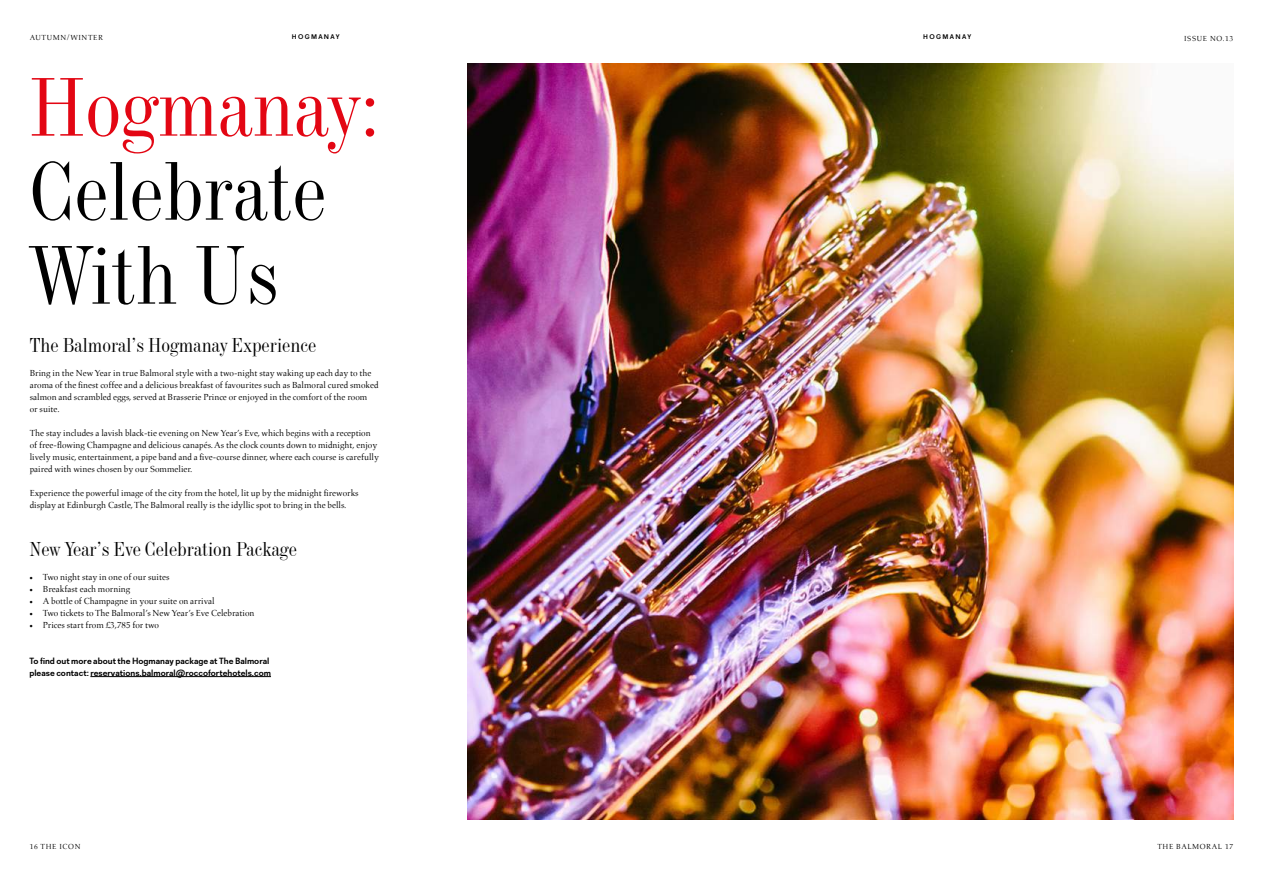
<style>
.page{position:relative;width:1263px;height:893px;background:#fff}
.page>*{position:absolute;margin:0;border:0;box-sizing:border-box;transform-origin:0 0}
.t1{font:81px/84px "Industrial 736 BT";color:#000}
.t2{font:81px "Industrial 736 BT";color:#e30613}
.t3{font:19.5px "Industrial 736 BT";color:#000}
.t4{font:9px/12px "Aldus LT";color:#000}
.t5{font:700 9px/12px "Recta";color:#000}
.t6{font:7.5px "Aldus LT";letter-spacing:.08em;color:#000}
.t7{font:700 6.75px "Recta";letter-spacing:.2em;color:#000}
.s1{font-family:"Minion Pro"}
</style>
<div class="page">
<hr style="left:90px;top:676px;width:181px;height:1px;background:#000">
<img style="left:468px;top:64px;width:765px;height:756px">
<p class="t6" style="left:30px;top:33px;width:75px">AUTUMN/WINTER</p>
<p class="t6" style="left:1184px;top:34px;width:51px">ISSUE NO.13</p>
<p class="t7" style="left:292px;top:33px;width:49px">HOGMANAY</p>
<p class="t7" style="left:923px;top:33px;width:49px">HOGMANAY</p>
<h1 class="t2" style="left:29px;top:56px;width:352px">Hogmanay:</h1>
<h1 class="t1" style="left:29px;top:147px;width:299px">Celebrate<br>With Us</h1>
<h2 class="t3" style="left:30px;top:332px;width:288px">The Balmoral’s Hogmanay Experience</h2>
<p class="t4" style="left:30px;top:367px;width:350px">Bring in the New Year in true Balmoral style with a two-night stay waking up each day to the aroma of the finest coffee and a delicious breakfast of favourites such as Balmoral cured smoked salmon and scrambled eggs, served at Brasserie Prince or enjoyed in the comfort of the room<br>or suite.</p>
<p class="t4" style="left:30px;top:427px;width:351px">The stay includes a lavish black-tie evening on New Year’s Eve, which begins with a reception of free-flowing Champagne and delicious canapés. As the clock counts down to midnight, enjoy lively music, entertainment, a pipe band and a five-course dinner, where each course is carefully paired with wines chosen by our Sommelier.</p>
<p class="t4" style="left:30px;top:487px;width:330px">Experience the powerful image of the city from the hotel, lit up by the midnight fireworks display at Edinburgh Castle, The Balmoral really is the idyllic spot to bring in the bells.</p>
<h2 class="t3" style="left:29px;top:536px;width:269px">New Year’s Eve Celebration Package</h2>
<p class="t4" style="left:29px;top:571px;width:142px"><span class="s1">•</span> Two night stay in one of our suites</p>
<p class="t4" style="left:29px;top:583px;width:103px"><span class="s1">•</span> Breakfast each morning</p>
<p class="t4" style="left:29px;top:595px;width:187px"><span class="s1">•</span> A bottle of Champagne in your suite on arrival</p>
<p class="t4" style="left:29px;top:607px;width:227px"><span class="s1">•</span> Two tickets to The Balmoral’s New Year’s Eve Celebration</p>
<p class="t4" style="left:29px;top:619px;width:131px"><span class="s1">•</span> Prices start from £3,785 for two</p>
<p class="t5" style="left:29px;top:654px;width:243px">To find out more about the Hogmanay package at The Balmoral please contact: reservations.balmoral@roccofortehotels.com</p>
<p class="t6" style="left:30px;top:843px;width:52px">16 THE ICON</p>
<p class="t6" style="left:1157px;top:843px;width:77px">THE BALMORAL 17</p>
</div>
